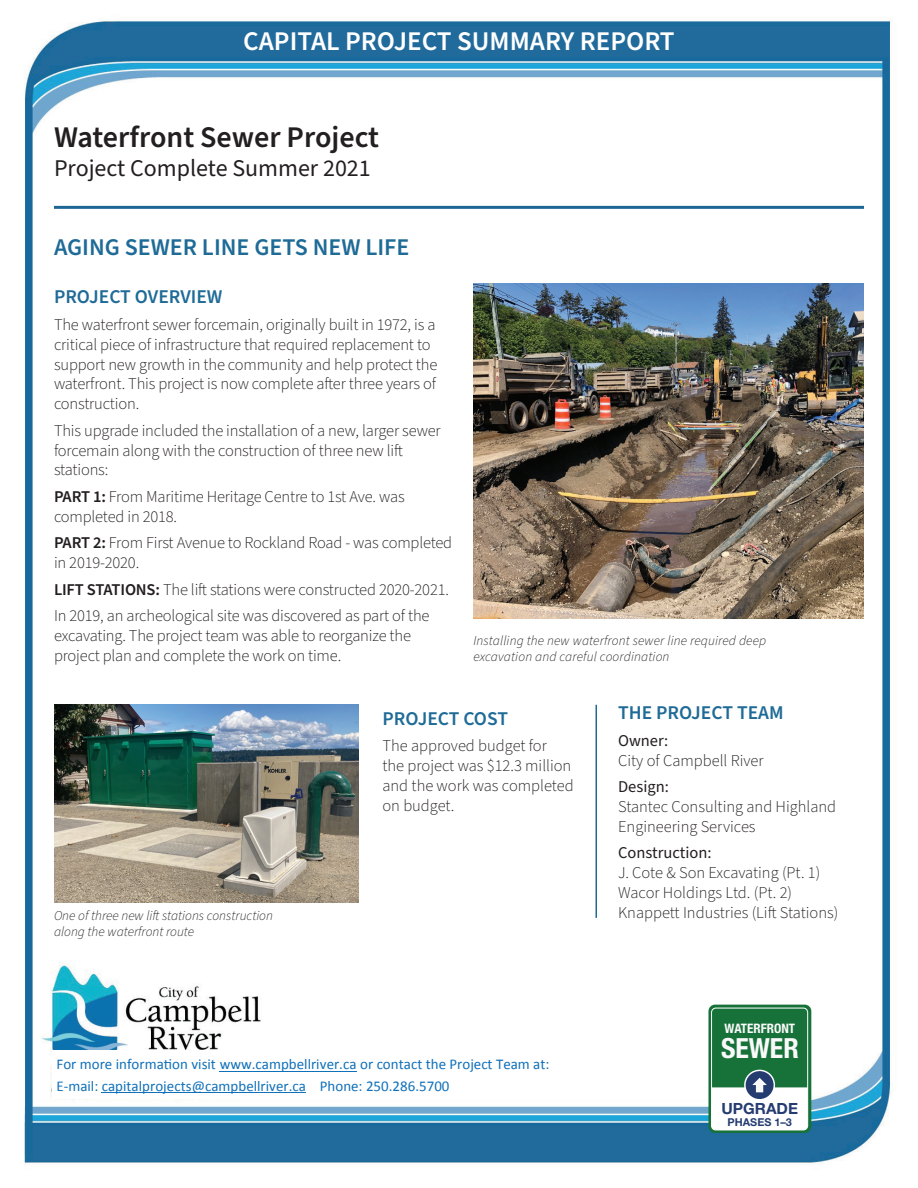
<style>
.page{position:relative;width:918px;height:1188px;background:#fff}
.page>*{position:absolute;margin:0;border:0;box-sizing:border-box;transform-origin:0 0}
.Large_title{font:600 30px "Source Sans Pro";color:#231f20}
.t1{font:700 condensed 27.75px "Helvetica Neue";color:#faf9fa}
.Large_title-2{font:600 27px "Source Sans Pro";color:#fff}
.t2{font:24px "Source Sans Pro";color:#231f20}
.t3{font:600 24px "Source Sans Pro";color:#1f6b97}
.t4{font:600 19.5px "Source Sans Pro";color:#1f6b97}
.Body{font:300 16.5px/19.8px "Source Sans Pro";letter-spacing:-.01em;color:#231f20}
.t5{font:700 15.45px "Helvetica Neue";color:#253c71}
.t6{font:15px/21.8px "Calibri";color:#1070b9}
.Body-2{font:italic 300 13.5px/16.2px "Source Sans Pro";color:#231f20}
.t7{font:700 condensed 13.05px "Helvetica Neue";color:#faf9fa}
.t8{font:700 10.8px "Helvetica Neue";color:#253c71}
.s1{font-weight:600}
.s2{font-weight:400}
</style>
<div class="page">
<img style="left:24px;top:20px;width:867px;height:1144px">
<div style="left:52px;top:1050px;width:625px;height:49px;background:#fff"></div>
<hr style="left:220px;top:1071px;width:137px;height:1px;background:#1070b9">
<hr style="left:102px;top:1092px;width:204px;height:1px;background:#1070b9">
<hr style="left:54px;top:206px;width:810px;height:3px;background:#1c6795">
<svg style="left:708px;top:1005px;width:103px;height:128px"></svg>
<svg style="left:712px;top:1008px;width:96px;height:122px"></svg>
<img style="left:473px;top:284px;width:391px;height:334px">
<img style="left:54px;top:705px;width:305px;height:198px">
<hr style="left:596px;top:705px;width:1px;height:213px;background:#1f6b97">
<p class="Large_title-2" style="left:243px;top:23px;width:433px">CAPITAL PROJECT SUMMARY REPORT</p>
<p class="Large_title" style="left:54px;top:117px;width:327px">Waterfront Sewer Project</p>
<p class="t2" style="left:54px;top:152px;width:318px">Project Complete Summer 2021</p>
<p class="t3" style="left:54px;top:231px;width:357px">AGING SEWER LINE GETS NEW LIFE</p>
<p class="t4" style="left:54px;top:284px;width:170px">PROJECT OVERVIEW</p>
<p class="Body" style="left:54px;top:315px;width:385px">The waterfront sewer forcemain, originally built in 1972, is a critical piece of infrastructure that required replacement to support new growth in the community and help protect the waterfront. This project is now complete after three years of construction.</p>
<p class="Body" style="left:54px;top:421px;width:388px">This upgrade included the installation of a new, larger sewer forcemain along with the construction of three new lift stations:</p>
<p class="Body" style="left:54px;top:487px;width:352px"><span class="s1">PART 1:</span> From Maritime Heritage Centre to 1st Ave. was completed in 2018.</p>
<p class="Body" style="left:54px;top:533px;width:400px"><span class="s1">PART 2:</span> From First Avenue to Rockland Road - was completed in 2019-2020.</p>
<p class="Body" style="left:54px;top:580px;width:396px"><span class="s1">LIFT STATIONS:</span> The lift stations were constructed 2020-2021.</p>
<p class="Body" style="left:54px;top:606px;width:377px">In 2019, an archeological site was discovered as part of the excavating. The project team was able to reorganize the project plan and complete the work on time.</p>
<p class="Body-2" style="left:473px;top:632px;width:294px">Installing the new waterfront sewer line required deep excavation and careful coordination</p>
<p class="Body-2" style="left:54px;top:908px;width:220px">One of three new lift stations construction along the waterfront route</p>
<p class="t4" style="left:382px;top:705px;width:127px">PROJECT COST</p>
<p class="Body" style="left:382px;top:736px;width:193px">The approved budget for<br>the project was $12.3 million and the work was completed on budget.</p>
<p class="t6" style="left:57px;top:1053px;width:494px">For more information visit www.campbellriver.ca or contact the Project Team at:<br>E-mail: capitalprojects@campbellriver.ca Phone: 250.286.5700</p>
<p class="t4" style="left:618px;top:700px;width:167px">THE PROJECT TEAM</p>
<p class="Body" style="left:618px;top:731px;width:147px"><span class="s2">Owner:<br></span>City of Campbell River</p>
<p class="Body" style="left:618px;top:777px;width:220px"><span class="s2">Design:<br></span>Stantec Consulting and Highland<br>Engineering Services</p>
<p class="Body" style="left:618px;top:844px;width:222px"><span class="s2">Construction:<br></span>J. Cote &amp; Son Excavating (Pt. 1)<br>Wacor Holdings Ltd. (Pt. 2)<br>Knappett Industries (Lift Stations)</p>
<p class="t7" style="left:725px;top:1017px;width:72px">WATERFRONT</p>
<p class="t1" style="left:721px;top:1025px;width:79px">SEWER</p>
<p class="t5" style="left:721px;top:1097px;width:78px">UPGRADE</p>
<p class="t8" style="left:728px;top:1113px;width:66px">PHASES 1–3</p>
</div>
